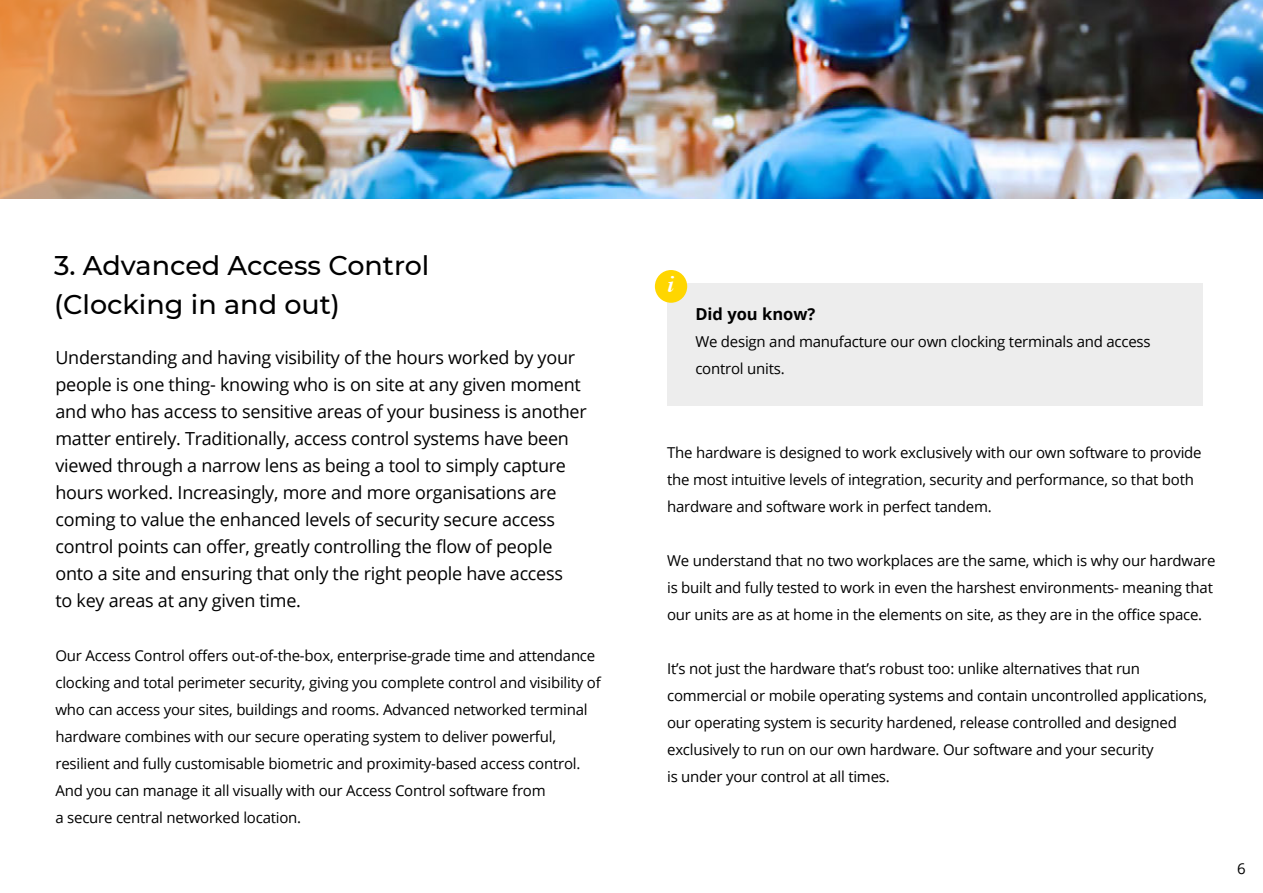
<style>
.page{position:relative;width:1263px;height:893px;background:#fff}
.page>*{position:absolute;margin:0;border:0;box-sizing:border-box;transform-origin:0 0}
.t1{font:500 27px/39px "Montserrat";color:#000}
.t2{font:italic 700 23.4px "Times";color:#fff}
.t3{font:18px/27px "Open Sans";letter-spacing:-.015em;color:#000}
.t4{font:700 16.5px "Open Sans";color:#000}
.t5{font:15px/27px "Open Sans";letter-spacing:-.015em;color:#000}
</style>
<div class="page">
<img style="left:455px;top:0;width:808px;height:199px">
<img style="left:0;top:0;width:455px;height:199px">
<div style="left:668px;top:283px;width:534px;height:123px;background:#ededed"></div>
<div style="left:655px;top:270px;width:32px;height:33px;background:#ffd600;border-radius:50%"></div>
<h1 class="t1" style="left:54px;top:245px;width:377px">3. Advanced Access Control (Clocking in and out)</h1>
<p class="t3" style="left:55px;top:344px;width:533px">Understanding and having visibility of the hours worked by your people is one thing- knowing who is on site at any given moment and who has access to sensitive areas of your business is another matter entirely. Traditionally, access control systems have been viewed through a narrow lens as being a tool to simply capture hours worked. Increasingly, more and more organisations are coming to value the enhanced levels of security secure access control points can offer, greatly controlling the flow of people onto a site and ensuring that only the right people have access<br>to key areas at any given time.</p>
<p class="t5" style="left:55px;top:642px;width:547px">Our Access Control offers out-of-the-box, enterprise-grade time and attendance clocking and total perimeter security, giving you complete control and visibility of who can access your sites, buildings and rooms. Advanced networked terminal hardware combines with our secure operating system to deliver powerful, resilient and fully customisable biometric and proximity-based access control.<br>And you can manage it all visually with our Access Control software from<br>a secure central networked location.</p>
<h2 class="t2" style="left:668px;top:263px;width:8px">i</h2>
<p class="t4" style="left:695px;top:302px;width:121px">Did you know?</p>
<p class="t5" style="left:695px;top:327px;width:457px">We design and manufacture our own clocking terminals and access control units.</p>
<p class="t5" style="left:667px;top:439px;width:536px">The hardware is designed to work exclusively with our own software to provide the most intuitive levels of integration, security and performance, so that both hardware and software work in perfect tandem.</p>
<p class="t5" style="left:667px;top:547px;width:550px">We understand that no two workplaces are the same, which is why our hardware is built and fully tested to work in even the harshest environments- meaning that our units are as at home in the elements on site, as they are in the office space.</p>
<p class="t5" style="left:667px;top:655px;width:541px">It’s not just the hardware that’s robust too: unlike alternatives that run commercial or mobile operating systems and contain uncontrolled applications, our operating system is security hardened, release controlled and designed exclusively to run on our own hardware. Our software and your security<br>is under your control at all times.</p>
<p class="t5" style="left:1237px;top:854px;width:10px">6</p>
</div>
